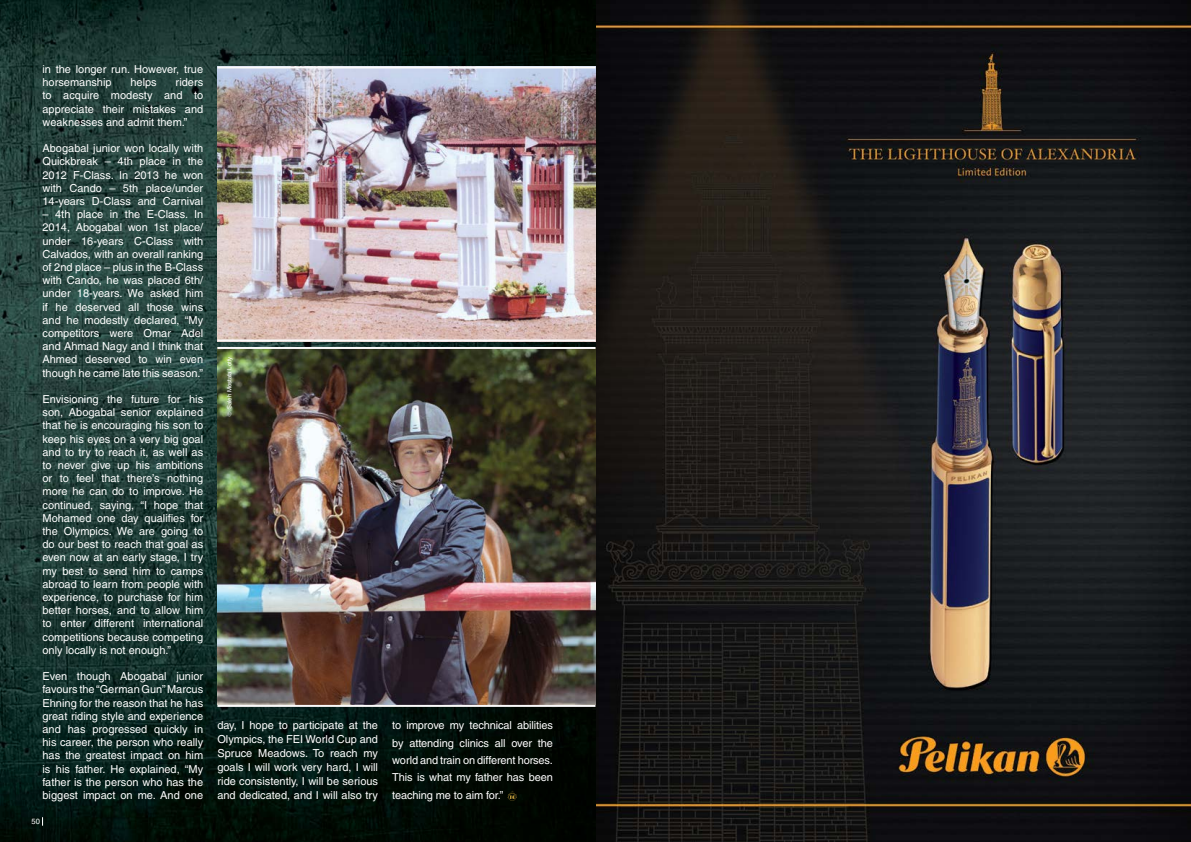
<style>
.page{position:relative;width:1191px;height:842px;background:#fff}
.page>*{position:absolute;margin:0;border:0;box-sizing:border-box;transform-origin:0 0}
.t1{font:11px/13.2px "Helvetica";color:#fff;text-align:justify}
.t2{font:7.6px "Helvetica";color:#fff}
.t3{font:6px "Helvetica";color:#fff}
</style>
<div class="page">
<img style="left:595px;top:0;width:596px;height:842px">
<img style="left:0;top:0;width:595px;height:842px">
<img style="left:217px;top:68px;width:378px;height:271px">
<img style="left:217px;top:349px;width:378px;height:356px">
<hr style="left:217px;top:339px;width:378px;height:2px;background:#fbfafa">
<hr style="left:217px;top:66px;width:378px;height:2px;background:#fbfafa">
<hr style="left:217px;top:347px;width:378px;height:2px;background:#fbfafa">
<hr style="left:217px;top:705px;width:378px;height:2px;background:#fbfafa">
<svg style="left:507px;top:791px;width:10px;height:10px"></svg>
<svg style="left:227px;top:412px;width:4px;height:4px"></svg>
<p class="t1" style="left:43px;top:62px;width:162px">in the longer run. However, true horsemanship</p>
<p class="t1" style="left:43px;top:76px;width:162px;text-indent:133px">riders to acquire modesty and to appreciate their mistakes and weaknesses and admit them.”</p>
<p class="t1" style="left:43px;top:142px;width:162px">Abogabal junior won locally with Quickbreak – 4th place in the 2012 F-Class. In 2013 he won with Cando – 5th place/under 14-years D-Class and Carnival</p>
<p class="t1" style="left:43px;top:208px;width:162px">– 4th place in the E-Class. In 2014, Abogabal won 1st place/ under 16-years C-Class with Calvados, with an overall ranking of 2nd place – plus in the B-Class with Cando, he was placed 6th/ under 18-years. We asked him if he deserved all those wins and he modestly declared, “My competitors were Omar Adel and Ahmad Nagy and I think that Ahmed deserved to win even though he came late this season.”</p>
<p class="t1" style="left:43px;top:392px;width:162px">Envisioning the future for his son, Abogabal senior explained that he is encouraging his son to keep his eyes on a very big goal and to try to reach it, as well as to never give up his ambitions or to feel that there’s nothing more he can do to improve. He continued, saying, “I hope that Mohamed one day qualifies for the Olympics. We are going to do our best to reach that goal as even now at an early stage, I try my best to send him to camps abroad to learn from people with experience, to purchase for him better horses, and to allow him to enter different international competitions because competing only locally is not enough.”</p>
<p class="t1" style="left:43px;top:670px;width:162px">Even though Abogabal junior favours the “German Gun” Marcus Ehning for the reason that he has great riding style and experience and has progressed quickly in his career, the person who really has the greatest impact on him is his father. He explained, “My father is the person who has the biggest impact on me. And one</p>
<p class="t1" style="left:130px;top:76px;width:28px">helps</p>
<p class="t2" style="left:31px;top:817px;width:10px">50</p>
<p class="t3" style="left:226px;top:409px;width:54px;rotate:-90deg">Saleh Mostafa Lotfy</p>
<p class="t1" style="left:217px;top:718px;width:162px;line-height:14px">day, I hope to participate at the Olympics, the FEI World Cup and Spruce Meadows. To reach my goals I will work very hard, I will ride consistently, I will be serious and dedicated, and I will also try</p>
<p class="t1" style="left:392px;top:717px;width:162px;line-height:17.3px">to improve my technical abilities by attending clinics all over the world and train on different horses.<br>This is what my father has been teaching me to aim for.”</p>
</div>
